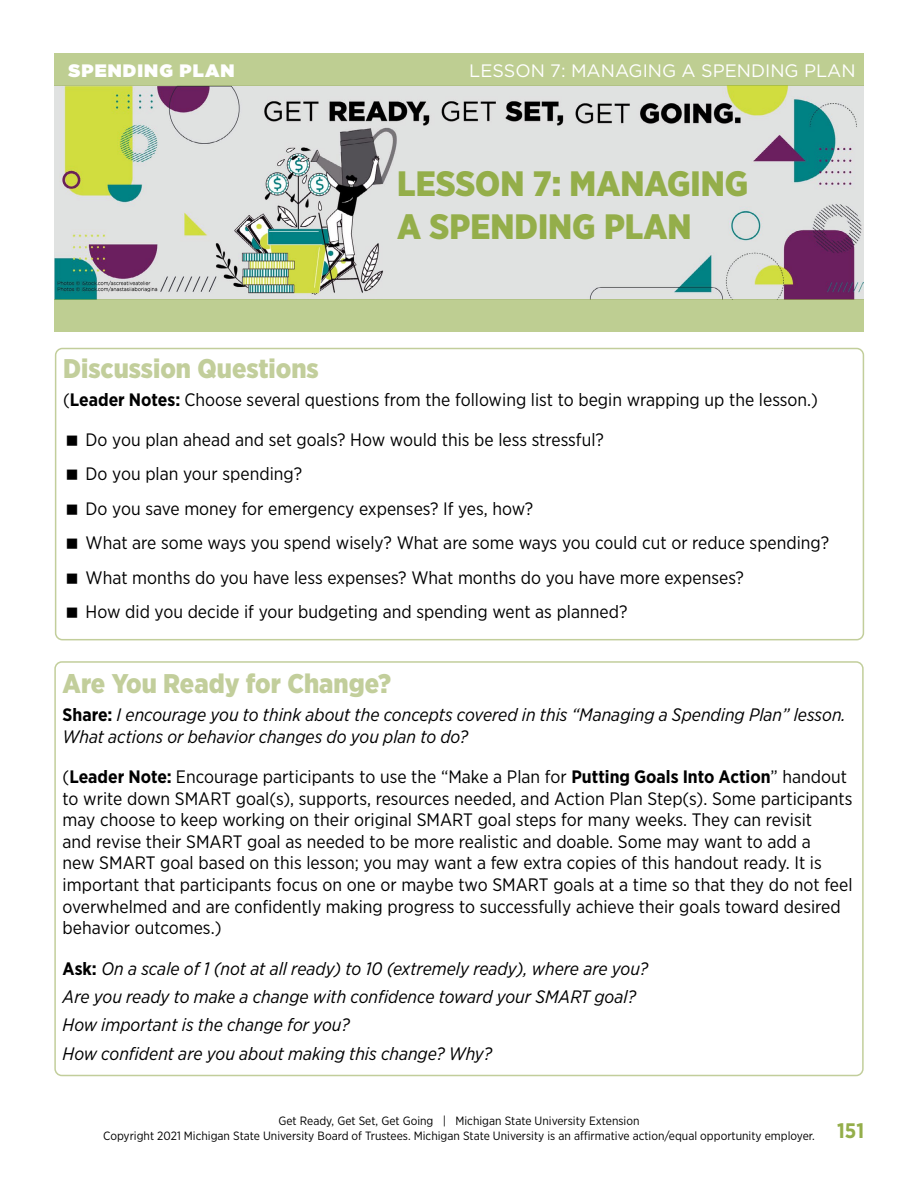
<style>
.page{position:relative;width:918px;height:1188px;background:#fff}
.page>*{position:absolute;margin:0;border:0;box-sizing:border-box;transform-origin:0 0}
.t1{font:900 35.25px/42.3px "Gotham Narrow";color:#94ae4a}
.Subhead1{font:900 27px "Gotham Narrow";color:#c2ce9b}
.Bullet__para_space_a{font:18px/21.6px "Gotham Narrow";color:#000}
.Bullet__para_space_a-2{font:italic 18px/21.6px "Gotham Narrow";color:#000}
.t2{font:18px "Gotham";color:#fff}
.t3{font:900 18px "Gotham";letter-spacing:.06em;color:#fff}
.t4{font:12px/14.4px "Gotham Narrow";color:#000}
.s1{font-weight:700}
.s2{font-weight:700;font-style:normal}
.s3{font-weight:700;font-size:21px;color:#94ae4a}
</style>
<div class="page">
<img style="left:54px;top:86px;width:810px;height:214px">
<div style="left:54px;top:300px;width:810px;height:32px;background:#bece92"></div>
<div style="left:54px;top:53px;width:810px;height:33px;background:#bece92"></div>
<div style="left:55px;top:348px;width:809px;height:292px;border:2px solid #c2ce9b;border-radius:7px"></div>
<div style="left:54px;top:661px;width:810px;height:415px;border:2px solid #c2ce9b;border-radius:7px"></div>
<p class="t3" style="left:68px;top:57px;width:168px">SPENDING PLAN</p>
<p class="t2" style="left:469px;top:59px;width:388px">LESSON 7: MANAGING A SPENDING PLAN</p>
<p class="t1" style="left:397px;top:163px;width:353px">LESSON 7: MANAGING<br>A SPENDING PLAN</p>
<h2 class="Subhead1" style="left:63px;top:350px;width:257px">Discussion Questions</h2>
<p class="Bullet__para_space_a" style="left:63px;top:388px;width:757px">(<span class="s1">Leader Notes:</span> Choose several questions from the following list to begin wrapping up the lesson.)</p>
<p class="Bullet__para_space_a" style="left:86px;top:428px;width:520px">Do you plan ahead and set goals? How would this be less stressful?</p>
<p class="Bullet__para_space_a" style="left:86px;top:463px;width:218px">Do you plan your spending?</p>
<p class="Bullet__para_space_a" style="left:86px;top:497px;width:449px">Do you save money for emergency expenses? If yes, how?</p>
<p class="Bullet__para_space_a" style="left:86px;top:532px;width:745px">What are some ways you spend wisely? What are some ways you could cut or reduce spending?</p>
<p class="Bullet__para_space_a" style="left:86px;top:566px;width:660px">What months do you have less expenses? What months do you have more expenses?</p>
<p class="Bullet__para_space_a" style="left:86px;top:601px;width:543px">How did you decide if your budgeting and spending went as planned?</p>
<h2 class="Subhead1" style="left:63px;top:665px;width:330px">Are You Ready for Change?</h2>
<p class="Bullet__para_space_a-2" style="left:63px;top:703px;width:785px"><span class="s2">Share:</span> I encourage you to think about the concepts covered in this “Managing a Spending Plan” lesson.<br>What actions or behavior changes do you plan to do?</p>
<p class="Bullet__para_space_a" style="left:63px;top:766px;width:791px">(<span class="s1">Leader Note:</span> Encourage participants to use the “Make a Plan for <span class="s1">Putting Goals Into Action</span>” handout to write down SMART goal(s), supports, resources needed, and Action Plan Step(s). Some participants may choose to keep working on their original SMART goal steps for many weeks. They can revisit<br>and revise their SMART goal as needed to be more realistic and doable. Some may want to add a<br>new SMART goal based on this lesson; you may want a few extra copies of this handout ready. It is important that participants focus on one or maybe two SMART goals at a time so that they do not feel overwhelmed and are confidently making progress to successfully achieve their goals toward desired behavior outcomes.)</p>
<p class="Bullet__para_space_a-2" style="left:63px;top:957px;width:587px"><span class="s2">Ask:</span> On a scale of 1 (not at all ready) to 10 (extremely ready), where are you?</p>
<p class="Bullet__para_space_a-2" style="left:63px;top:986px;width:575px">Are you ready to make a change with confidence toward your SMART goal?</p>
<p class="Bullet__para_space_a-2" style="left:63px;top:1014px;width:289px">How important is the change for you?</p>
<p class="Bullet__para_space_a-2" style="left:63px;top:1042px;width:431px">How confident are you about making this change? Why?</p>
<p class="t4" style="left:103px;top:1114px;width:763px;text-indent:175px">Get Ready, Get Set, Get Going | Michigan State University Extension<br>Copyright 2021 Michigan State University Board of Trustees. Michigan State University is an affirmative action/equal opportunity employer. <span class="s3">151</span></p>
</div>
